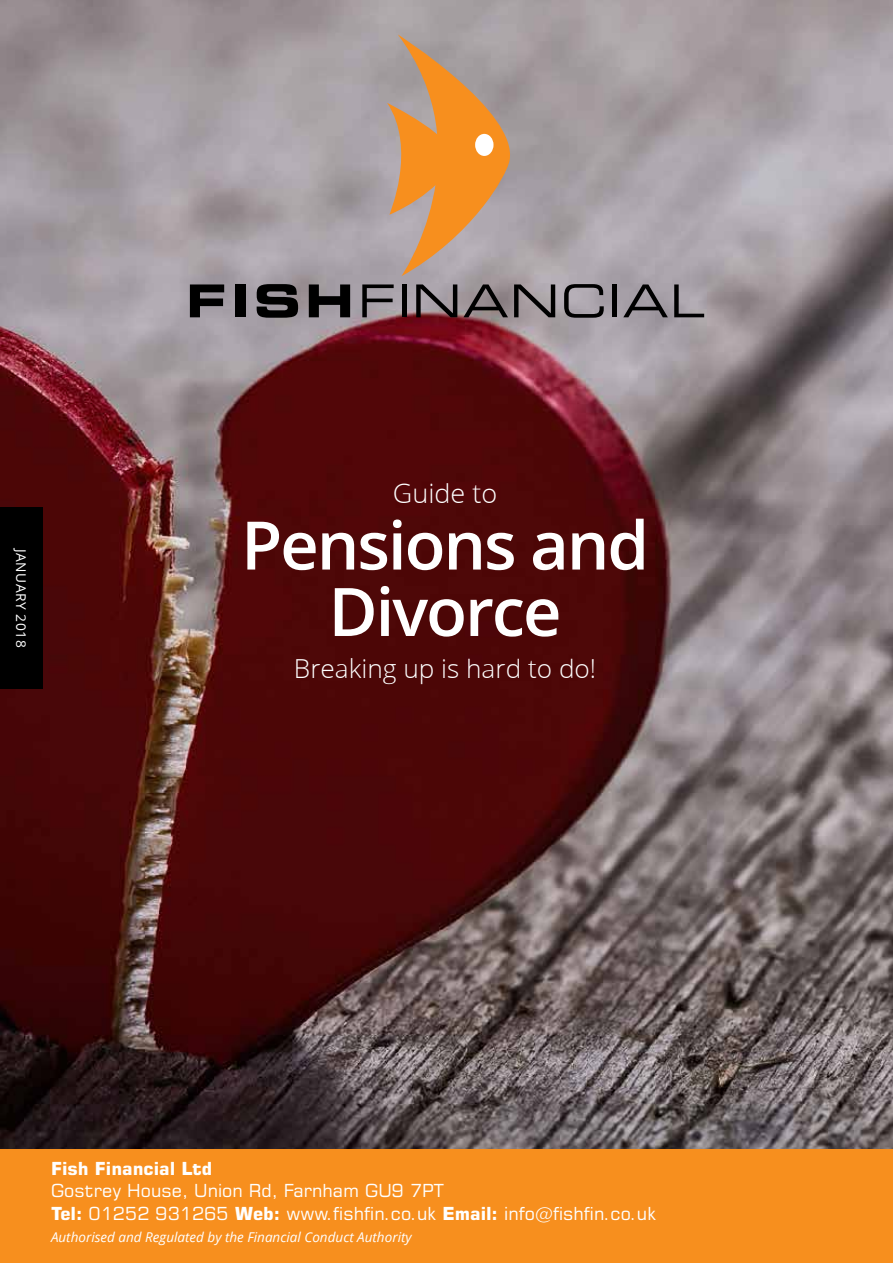
<style>
.page{position:relative;width:893px;height:1263px;background:#fff}
.page>*{position:absolute;margin:0;border:0;box-sizing:border-box;transform-origin:0 0}
.t1{font:600 66.9px/66.4px "Open Sans";letter-spacing:-.03em;color:#fff;text-align:center}
.t2{font:300 27px "Open Sans";color:#fff}
.t3{font:300 26.25px "Open Sans";color:#fff}
.t4{font:18px/22.5px "Square 721 BT";color:#fff}
.t5{font:700 18px "Square 721 BT";color:#fff}
.t6{font:italic 13.5px "Open Sans";color:#fff}
.t7{font:13.5px "Open Sans";letter-spacing:.04em;color:#fff}
.s1{font-weight:700}
</style>
<div class="page">
<img style="left:0;top:0;width:893px;height:1149px">
<div style="left:0;top:507px;width:43px;height:182px;background:#000"></div>
<div style="left:0;top:1149px;width:893px;height:114px;background:#f78f1e"></div>
<svg style="left:387px;top:34px;width:132px;height:242px;background:#c99a6d"></svg>
<div style="left:475px;top:134px;width:18px;height:22px;background:#fff;border-radius:50%"></div>
<svg style="left:190px;top:284px;width:34px;height:33px"></svg>
<div style="left:235px;top:284px;width:10px;height:33px;background:#000"></div>
<svg style="left:257px;top:284px;width:41px;height:34px"></svg>
<svg style="left:309px;top:284px;width:41px;height:33px"></svg>
<svg style="left:362px;top:284px;width:32px;height:33px"></svg>
<hr style="left:402px;top:284px;width:4px;height:33px;background:#000">
<svg style="left:416px;top:284px;width:41px;height:33px"></svg>
<svg style="left:463px;top:284px;width:45px;height:33px"></svg>
<svg style="left:514px;top:284px;width:41px;height:33px"></svg>
<svg style="left:564px;top:284px;width:40px;height:34px"></svg>
<div style="left:612px;top:284px;width:5px;height:33px;background:#000"></div>
<svg style="left:623px;top:284px;width:45px;height:33px"></svg>
<svg style="left:674px;top:284px;width:30px;height:33px"></svg>
<p class="t7" style="left:30px;top:548px;width:100px;rotate:90deg">JANUARY 2018</p>
<h2 class="t2" style="left:393px;top:474px;width:106px">Guide to</h2>
<h1 class="t1" style="left:241px;top:511px;width:409px">Pensions and<br>Divorce</h1>
<h3 class="t3" style="left:294px;top:651px;width:304px">Breaking up is hard to do!</h3>
<p class="t5" style="left:51px;top:1157px;width:163px">Fish Financial Ltd</p>
<p class="t4" style="left:51px;top:1179px;width:606px">Gostrey House, Union Rd, Farnham GU9 7PT<br><span class="s1">Tel:</span> 01252 931265 <span class="s1">Web:</span> www.fishfin.co.uk <span class="s1">Email:</span> info@fishfin.co.uk</p>
<p class="t6" style="left:51px;top:1227px;width:362px">Authorised and Regulated by the Financial Conduct Authority</p>
</div>
